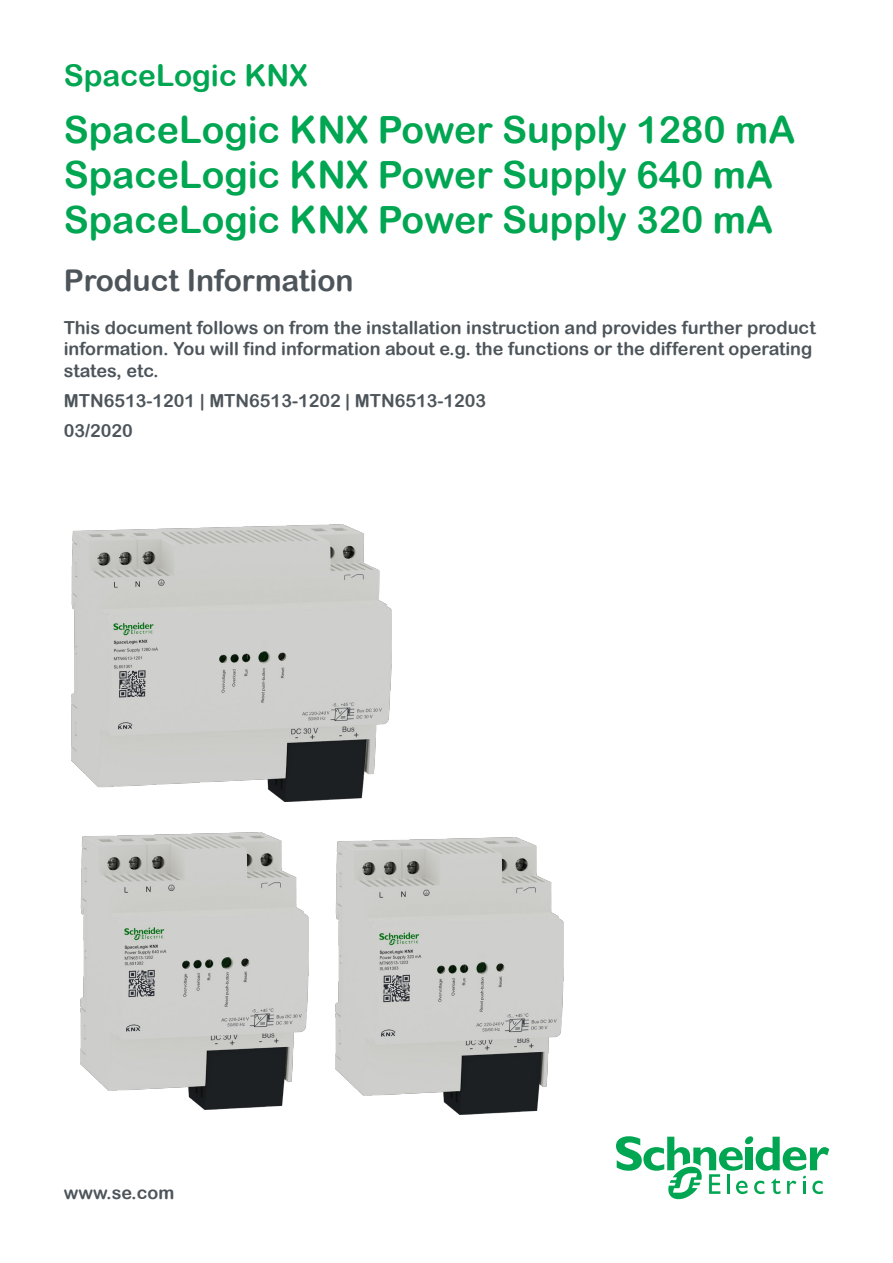
<style>
.page{position:relative;width:893px;height:1263px;background:#fff}
.page>*{position:absolute;margin:0;border:0;box-sizing:border-box;transform-origin:0 0}
.t1{font:37.5px/45px "Arial Rounded MT Bold";color:#00a651}
.t2{font:30px "Arial Rounded MT Bold";color:#4d555b}
.t3{font:30px "Arial Rounded MT Bold";color:#00a651}
.t4{font:18px/21.6px "Arial Rounded MT Bold";color:#4d555b}
</style>
<div class="page">
<svg style="left:616px;top:1136px;width:213px;height:63px"></svg>
<img style="left:71px;top:525px;width:321px;height:276px">
<img style="left:80px;top:833px;width:229px;height:276px">
<img style="left:335px;top:838px;width:228px;height:276px">
<h2 class="t3" style="left:64px;top:57px;width:245px">SpaceLogic KNX</h2>
<h1 class="t1" style="left:64px;top:107px;width:733px">SpaceLogic KNX Power Supply 1280 mA<br>SpaceLogic KNX Power Supply 640 mA<br>SpaceLogic KNX Power Supply 320 mA</h1>
<h2 class="t2" style="left:64px;top:262px;width:291px">Product Information</h2>
<p class="t4" style="left:64px;top:316px;width:753px">This document follows on from the installation instruction and provides further product information. You will find information about e.g. the functions or the different operating states, etc.</p>
<p class="t4" style="left:64px;top:385px;width:424px;line-height:30.2px">MTN6513-1201 | MTN6513-1202 | MTN6513-1203<br>03/2020</p>
<p class="t4" style="left:64px;top:1182px;width:112px">www.se.com</p>
</div>
